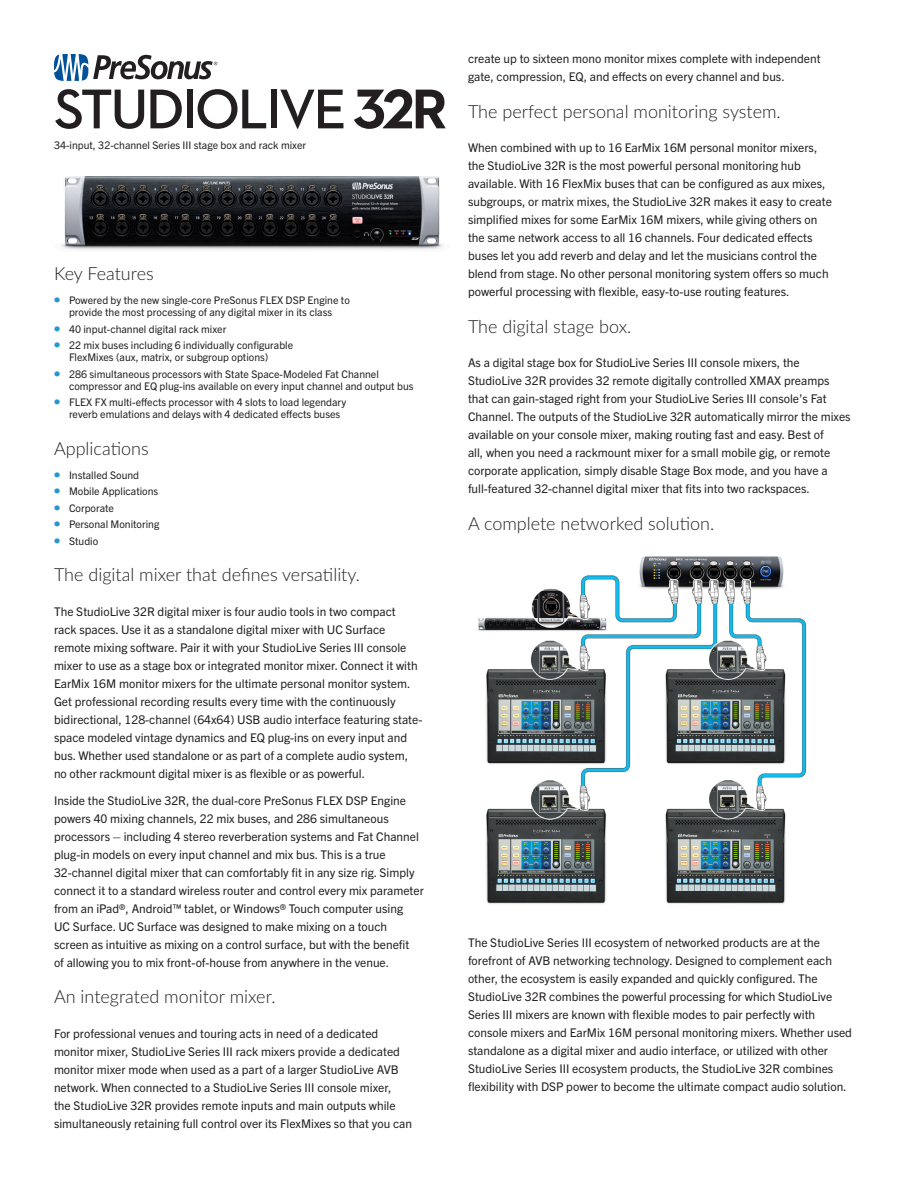
<style>
.page{position:relative;width:918px;height:1188px;background:#fff}
.page>*{position:absolute;margin:0;border:0;box-sizing:border-box;transform-origin:0 0}
.t1{font:600 57px "Neutraface 2 Text";letter-spacing:-.05em;color:#231f20}
.t2{font:300 18px "Lato";color:#231f20}
.t3{font:12px/18px "Trade Gothic Next LT Pro";color:#231f20}
.t4{font:10.5px/12px "Trade Gothic Next LT Pro";color:#231f20}
.s1{font-weight:700}
.s2{font-family:"Lato";font-weight:900;color:#2896cd}
</style>
<div class="page">
<img style="left:61px;top:176px;width:382px;height:74px">
<img style="left:477px;top:556px;width:330px;height:348px">
<svg style="left:54px;top:54px;width:163px;height:27px"></svg>
<h1 class="t1" style="left:54px;top:73px;width:395px">STUDIOLIVE <span class="s1">32R</span></h1>
<p class="t4" style="left:54px;top:138px;width:254px">34-input, 32-channel Series III stage box and rack mixer</p>
<h2 class="t2" style="left:54px;top:261px;width:101px">Key Features</h2>
<p class="t4" style="left:54px;top:294px;width:297px;text-align:center"><span class="s2">•</span> Powered by the new single-core PreSonus FLEX DSP Engine to provide the most processing of any digital mixer in its class</p>
<p class="t4" style="left:54px;top:322px;width:174px"><span class="s2">•</span> 40 input-channel digital rack mixer</p>
<p class="t4" style="left:69px;top:339px;width:226px;text-indent:-15px"><span class="s2">•</span> 22 mix buses including 6 individually configurable<br>FlexMixes (aux, matrix, or subgroup options)</p>
<p class="t4" style="left:69px;top:367px;width:346px;text-indent:-15px"><span class="s2">•</span> 286 simultaneous processors with State Space-Modeled Fat Channel compressor and EQ plug-ins available on every input channel and output bus</p>
<p class="t4" style="left:69px;top:396px;width:279px;text-indent:-15px"><span class="s2">•</span> FLEX FX multi-effects processor with 4 slots to load legendary reverb emulations and delays with 4 dedicated effects buses</p>
<h2 class="t2" style="left:54px;top:436px;width:96px">Applications</h2>
<p class="t4" style="left:54px;top:468px;width:87px"><span class="s2">•</span> Installed Sound</p>
<p class="t4" style="left:54px;top:485px;width:106px"><span class="s2">•</span> Mobile Applications</p>
<p class="t4" style="left:54px;top:501px;width:62px"><span class="s2">•</span> Corporate</p>
<p class="t4" style="left:54px;top:518px;width:107px"><span class="s2">•</span> Personal Monitoring</p>
<p class="t4" style="left:54px;top:534px;width:46px"><span class="s2">•</span> Studio</p>
<h2 class="t2" style="left:54px;top:562px;width:308px">The digital mixer that defines versatility.</h2>
<p class="t3" style="left:54px;top:602px;width:370px">The StudioLive 32R digital mixer is four audio tools in two compact<br>rack spaces. Use it as a standalone digital mixer with UC Surface remote mixing software. Pair it with your StudioLive Series III console mixer to use as a stage box or integrated monitor mixer. Connect it with EarMix 16M monitor mixers for the ultimate personal monitor system.<br>Get professional recording results every time with the continuously bidirectional, 128-channel (64x64) USB audio interface featuring state&shy;space modeled vintage dynamics and EQ plug-ins on every input and bus. Whether used standalone or as part of a complete audio system, no other rackmount digital mixer is as flexible or as powerful.</p>
<p class="t3" style="left:54px;top:791px;width:371px">Inside the StudioLive 32R, the dual-core PreSonus FLEX DSP Engine powers 40 mixing channels, 22 mix buses, and 286 simultaneous processors – including 4 stereo reverberation systems and Fat Channel plug-in models on every input channel and mix bus. This is a true 32-channel digital mixer that can comfortably fit in any size rig. Simply connect it to a standard wireless router and control every mix parameter from an iPad®, Android™ tablet, or Windows® Touch computer using<br>UC Surface. UC Surface was designed to make mixing on a touch screen as intuitive as mixing on a control surface, but with the benefit<br>of allowing you to mix front-of-house from anywhere in the venue.</p>
<h2 class="t2" style="left:54px;top:984px;width:223px">An integrated monitor mixer.</h2>
<p class="t3" style="left:54px;top:1024px;width:359px">For professional venues and touring acts in need of a dedicated monitor mixer, StudioLive Series III rack mixers provide a dedicated monitor mixer mode when used as a part of a larger StudioLive AVB network. When connected to a StudioLive Series III console mixer,<br>the StudioLive 32R provides remote inputs and main outputs while simultaneously retaining full control over its FlexMixes so that you can</p>
<p class="t3" style="left:468px;top:49px;width:354px">create up to sixteen mono monitor mixes complete with independent gate, compression, EQ, and effects on every channel and bus.</p>
<h2 class="t2" style="left:468px;top:99px;width:314px">The perfect personal monitoring system.</h2>
<p class="t3" style="left:468px;top:138px;width:365px">When combined with up to 16 EarMix 16M personal monitor mixers, the StudioLive 32R is the most powerful personal monitoring hub available. With 16 FlexMix buses that can be configured as aux mixes, subgroups, or matrix mixes, the StudioLive 32R makes it easy to create simplified mixes for some EarMix 16M mixers, while giving others on the same network access to all 16 channels. Four dedicated effects buses let you add reverb and delay and let the musicians control the blend from stage. No other personal monitoring system offers so much powerful processing with flexible, easy-to-use routing features.</p>
<h2 class="t2" style="left:468px;top:314px;width:165px">The digital stage box.</h2>
<p class="t3" style="left:468px;top:353px;width:384px">As a digital stage box for StudioLive Series III console mixers, the StudioLive 32R provides 32 remote digitally controlled XMAX preamps that can gain-staged right from your StudioLive Series III console’s Fat Channel. The outputs of the StudioLive 32R automatically mirror the mixes available on your console mixer, making routing fast and easy. Best of<br>all, when you need a rackmount mixer for a small mobile gig, or remote corporate application, simply disable Stage Box mode, and you have a full-featured 32-channel digital mixer that fits into two rackspaces.</p>
<h2 class="t2" style="left:468px;top:511px;width:248px">A complete networked solution.</h2>
<p class="t3" style="left:468px;top:933px;width:386px">The StudioLive Series III ecosystem of networked products are at the forefront of AVB networking technology. Designed to complement each other, the ecosystem is easily expanded and quickly configured. The StudioLive 32R combines the powerful processing for which StudioLive Series III mixers are known with flexible modes to pair perfectly with console mixers and EarMix 16M personal monitoring mixers. Whether used standalone as a digital mixer and audio interface, or utilized with other StudioLive Series III ecosystem products, the StudioLive 32R combines flexibility with DSP power to become the ultimate compact audio solution.</p>
</div>
